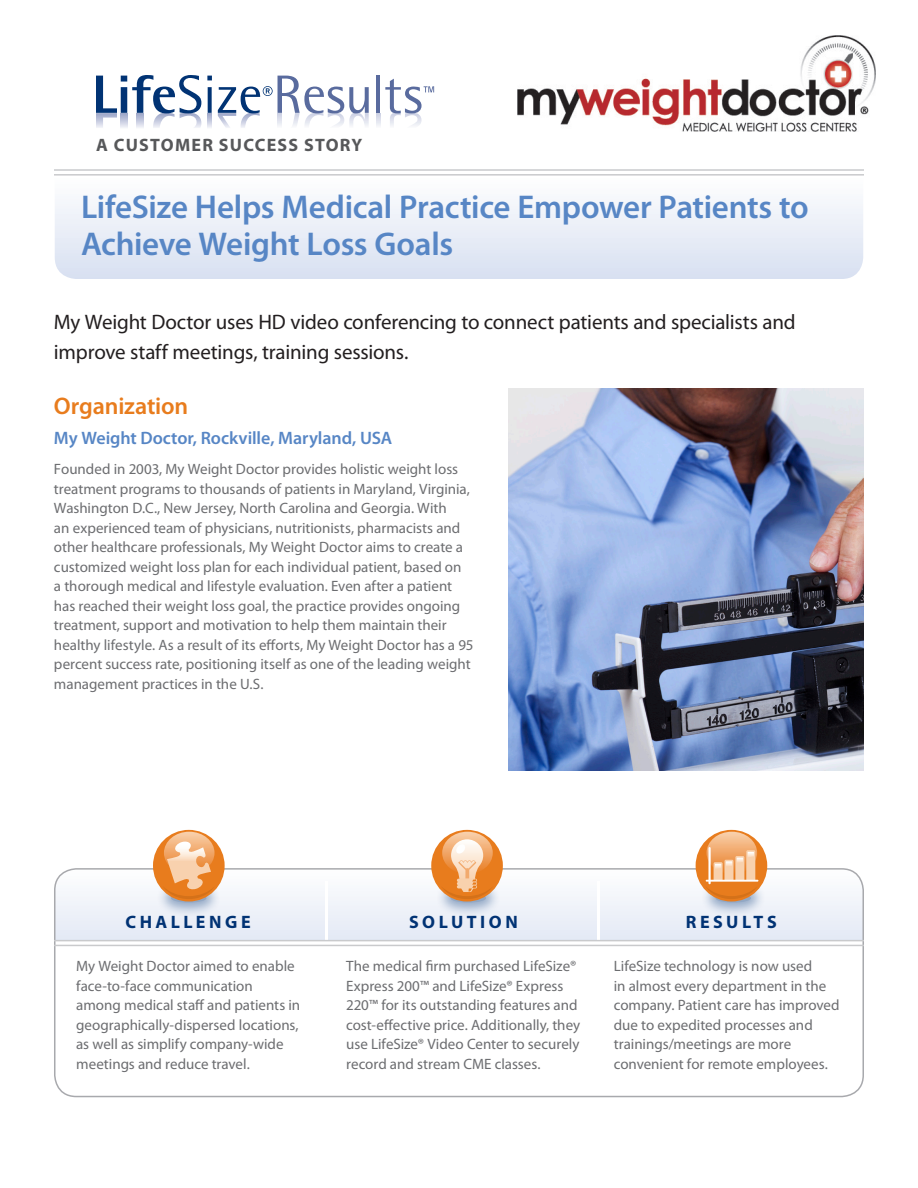
<style>
.page{position:relative;width:918px;height:1188px;background:#fff}
.page>*{position:absolute;margin:0;border:0;box-sizing:border-box;transform-origin:0 0}
._02_Header_A__front{font:600 33px/37.5px "Myriad Pro";letter-spacing:-.01em;color:#5786c5}
._03_Body_Copy_A__fro{font:600 24px "Myriad Pro";letter-spacing:-.01em;color:#e87c1d}
._03_Body_Copy_A__fro-2{font:21px/30px "Myriad Pro";letter-spacing:-.01em;color:#231f20}
._03_Body_Copy_A__fro-3{font:600 18px "Myriad Pro";letter-spacing:-.005em;color:#5786c5}
._03_Body_Copy_A__fro-4{font:700 18px "Myriad Pro";letter-spacing:.195em;color:#013374}
.t1{font:700 18px "Myriad Pro";letter-spacing:.07em;color:#57585a}
._03_Body_Copy_A__fro-5{font:15px/19.5px "Myriad Pro";color:#6c6d70}
</style>
<div class="page">
<hr style="left:54px;top:169px;width:810px;height:2px;background:#c9cacc">
<hr style="left:54px;top:174px;width:810px;height:2px;background:#c9cacc">
<img style="left:509px;top:389px;width:355px;height:381px">
<svg style="left:55px;top:202px;width:808px;height:77px"></svg>
<svg style="left:55px;top:868px;width:808px;height:72px"></svg>
<div style="left:54px;top:868px;width:810px;height:229px;border:2px solid #a8a9ad;border-radius:22px"></div>
<hr style="left:325px;top:881px;width:3px;height:67px;background:#fff">
<hr style="left:598px;top:881px;width:2px;height:67px;background:#fff">
<svg style="left:156px;top:881px;width:66px;height:37px"></svg>
<svg style="left:171px;top:894px;width:35px;height:9px"></svg>
<svg style="left:436px;top:879px;width:65px;height:39px"></svg>
<div style="left:451px;top:894px;width:35px;height:9px;background:#93a8c4;border-radius:50%"></div>
<svg style="left:701px;top:878px;width:65px;height:40px"></svg>
<div style="left:715px;top:894px;width:36px;height:9px;background:#93a8c4;border-radius:50%"></div>
<div style="left:153px;top:830px;width:72px;height:72px;background:#e87c1d;border-radius:50%"></div>
<svg style="left:163px;top:832px;width:52px;height:67px"></svg>
<div style="left:431px;top:830px;width:72px;height:72px;background:#e87c1d;border-radius:50%"></div>
<svg style="left:441px;top:832px;width:52px;height:67px"></svg>
<div style="left:696px;top:830px;width:71px;height:72px;background:#e87c1d;border-radius:50%"></div>
<svg style="left:705px;top:832px;width:53px;height:67px"></svg>
<hr style="left:54px;top:940px;width:810px;height:1px;background:#c9cacc">
<hr style="left:54px;top:945px;width:810px;height:1px;background:#c9cacc">
<svg style="left:208px;top:113px;width:4px;height:15px"></svg>
<svg style="left:376px;top:113px;width:4px;height:13px"></svg>
<svg style="left:96px;top:75px;width:105px;height:53px"></svg>
<svg style="left:207px;top:76px;width:5px;height:37px"></svg>
<svg style="left:218px;top:76px;width:151px;height:52px"></svg>
<hr style="left:376px;top:76px;width:4px;height:37px;background:#596b9e">
<svg style="left:385px;top:79px;width:49px;height:47px"></svg>
<img style="left:517px;top:36px;width:359px;height:95px">
<p class="t1" style="left:96px;top:133px;width:268px">A CUSTOMER SUCCESS STORY</p>
<p class="_02_Header_A__front" style="left:81px;top:187px;width:729px">LifeSize Helps Medical Practice Empower Patients to<br>Achieve Weight Loss Goals</p>
<p class="_03_Body_Copy_A__fro-2" style="left:54px;top:307px;width:743px">My Weight Doctor uses HD video conferencing to connect patients and specialists and improve staff meetings, training sessions.</p>
<p class="_03_Body_Copy_A__fro" style="left:54px;top:390px;width:136px">Organization</p>
<p class="_03_Body_Copy_A__fro-3" style="left:54px;top:427px;width:340px">My Weight Doctor, Rockville, Maryland, USA</p>
<p class="_03_Body_Copy_A__fro-5" style="left:54px;top:459px;width:421px">Founded in 2003, My Weight Doctor provides holistic weight loss treatment programs to thousands of patients in Maryland, Virginia, Washington D.C., New Jersey, North Carolina and Georgia. With<br>an experienced team of physicians, nutritionists, pharmacists and other healthcare professionals, My Weight Doctor aims to create a customized weight loss plan for each individual patient, based on<br>a thorough medical and lifestyle evaluation. Even after a patient has reached their weight loss goal, the practice provides ongoing treatment, support and motivation to help them maintain their healthy lifestyle. As a result of its efforts, My Weight Doctor has a 95 percent success rate, positioning itself as one of the leading weight management practices in the U.S.</p>
<p class="_03_Body_Copy_A__fro-4" style="left:126px;top:910px;width:127px">CHALLENGE</p>
<p class="_03_Body_Copy_A__fro-4" style="left:409px;top:910px;width:110px">SOLUTION</p>
<p class="_03_Body_Copy_A__fro-4" style="left:686px;top:910px;width:93px">RESULTS</p>
<p class="_03_Body_Copy_A__fro-5" style="left:76px;top:956px;width:226px">My Weight Doctor aimed to enable face-to-face communication among medical staff and patients in geographically-dispersed locations, as well as simplify company-wide meetings and reduce travel.</p>
<p class="_03_Body_Copy_A__fro-5" style="left:346px;top:956px;width:236px">The medical firm purchased LifeSize® Express 200™ and LifeSize® Express 220™ for its outstanding features and cost-effective price. Additionally, they use LifeSize® Video Center to securely record and stream CME classes.</p>
<p class="_03_Body_Copy_A__fro-5" style="left:614px;top:956px;width:227px">LifeSize technology is now used<br>in almost every department in the company. Patient care has improved due to expedited processes and trainings/meetings are more convenient for remote employees.</p>
</div>
